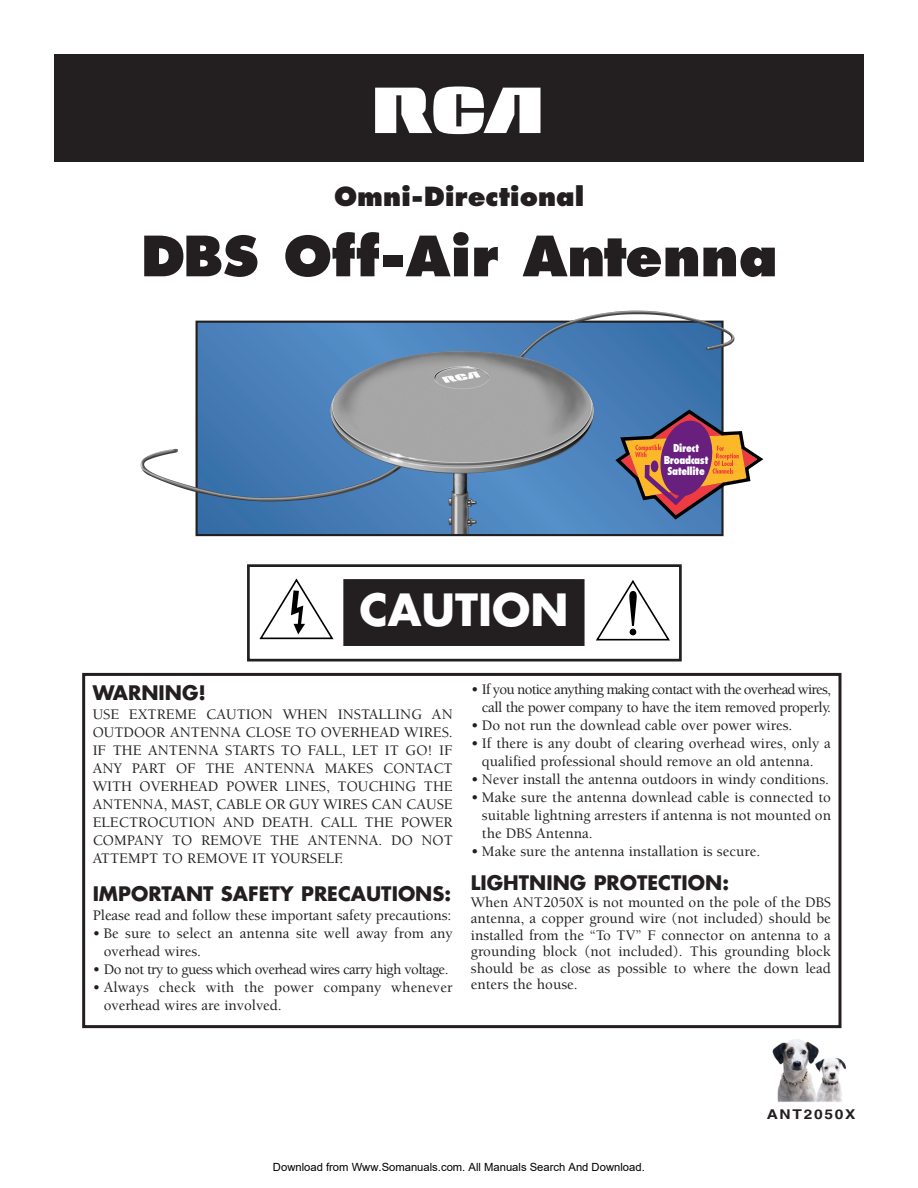
<style>
.page{position:relative;width:918px;height:1188px;background:#fff}
.page>*{position:absolute;margin:0;border:0;box-sizing:border-box;transform-origin:0 0}
.t1{font:800 54px "Futura";color:#231f20}
.t2{font:700 43.2px "Futura";color:#fff}
.t3{font:800 25.65px "Futura";color:#231f20}
.t4{font:700 19.5px "Futura";color:#231f20}
.t5{font:500 15px/18px "Berkeley";color:#231f20;text-align:justify}
.t6{font:500 15px/18px "Berkeley";letter-spacing:-.045em;color:#231f20;text-align:right}
.t7{font:500 15px "Berkeley";letter-spacing:-.04em;color:#231f20}
.t8{font:700 13.5px "Helvetica";letter-spacing:.11em;color:#231f20;scale:1.15 1}
.t9{font:11.25px "Arial";color:#000}
.t10{font:800 condensed 10.65px/11.6px "Futura";letter-spacing:-.04em;color:#fff;text-align:center}
</style>
<div class="page">
<div style="left:54px;top:54px;width:810px;height:108px;background:#231f20"></div>
<svg style="left:375px;top:87px;width:165px;height:47px"></svg>
<img style="left:772px;top:1039px;width:74px;height:63px">
<img style="left:140px;top:311px;width:594px;height:223px">
<svg style="left:615px;top:408px;width:149px;height:114px"></svg>
<div style="left:82px;top:673px;width:760px;height:355px;border:3px solid #231f20"></div>
<div style="left:247px;top:564px;width:435px;height:98px;border:3px solid #231f20"></div>
<div style="left:345px;top:580px;width:238px;height:65px;background:#231f20"></div>
<div style="left:343px;top:579px;width:242px;height:67px;border:3px solid #231f20"></div>
<svg style="left:259px;top:578px;width:75px;height:62px"></svg>
<svg style="left:596px;top:580px;width:74px;height:61px"></svg>
<h3 class="t3" style="left:334px;top:186px;width:252px">Omni-Directional</h3>
<h1 class="t1" style="left:141px;top:233px;width:638px">DBS Off-Air Antenna</h1>
<h2 class="t2" style="left:359px;top:590px;width:211px">CAUTION</h2>
<p class="t10" style="left:664px;top:444px;width:46px">Direct<br>Broadcast<br>Satellite</p>
<h3 class="t4" style="left:93px;top:683px;width:115px">WARNING!</h3>
<p class="t5" style="left:93px;top:707px;width:362px">USE EXTREME CAUTION WHEN INSTALLING AN OUTDOOR ANTENNA CLOSE TO OVERHEAD WIRES.<br>IF THE ANTENNA STARTS TO FALL, LET IT GO! IF ANY PART OF THE ANTENNA MAKES CONTACT WITH OVERHEAD POWER LINES, TOUCHING THE ANTENNA, MAST, CABLE OR GUY WIRES CAN CAUSE ELECTROCUTION AND DEATH. CALL THE POWER COMPANY TO REMOVE THE ANTENNA. DO NOT ATTEMPT TO REMOVE IT YOURSELF.</p>
<h3 class="t4" style="left:93px;top:884px;width:360px">IMPORTANT SAFETY PRECAUTIONS:</h3>
<p class="t5" style="left:93px;top:908px;width:360px">Please read and follow these important safety precautions:</p>
<p class="t5" style="left:104px;top:926px;width:351px;text-indent:-11px">• Be sure to select an antenna site well away from any overhead wires.</p>
<p class="t7" style="left:93px;top:964px;width:357px">• Do not try to guess which overhead wires carry high voltage.</p>
<p class="t5" style="left:104px;top:980px;width:350px;text-indent:-11px">• Always check with the power company whenever overhead wires are involved.</p>
<p class="t6" style="left:471px;top:682px;width:361px">• If you notice anything making contact with the overhead wires, call the power company to have the item removed properly.</p>
<p class="t5" style="left:471px;top:718px;width:323px">• Do not run the downlead cable over power wires.</p>
<p class="t5" style="left:471px;top:736px;width:361px;text-align:center">• If there is any doubt of clearing overhead wires, only a qualified professional should remove an old antenna.</p>
<p class="t5" style="left:471px;top:772px;width:360px">• Never install the antenna outdoors in windy conditions.</p>
<p class="t5" style="left:482px;top:790px;width:351px;text-indent:-11px">• Make sure the antenna downlead cable is connected to suitable lightning arresters if antenna is not mounted on the DBS Antenna.</p>
<p class="t5" style="left:471px;top:844px;width:291px">• Make sure the antenna installation is secure.</p>
<h3 class="t4" style="left:471px;top:874px;width:260px">LIGHTNING PROTECTION:</h3>
<p class="t5" style="left:471px;top:895px;width:362px;line-height:16.5px">When ANT2050X is not mounted on the pole of the DBS antenna, a copper ground wire (not included) should be installed from the “To TV” F connector on antenna to a grounding block (not included). This grounding block should be as close as possible to where the down lead enters the house.</p>
<p class="t8" style="left:767px;top:1110px;width:79px">ANT2050X</p>
<p class="t9" style="left:273px;top:1160px;width:373px">Download from Www.Somanuals.com. All Manuals Search And Download.</p>
</div>
